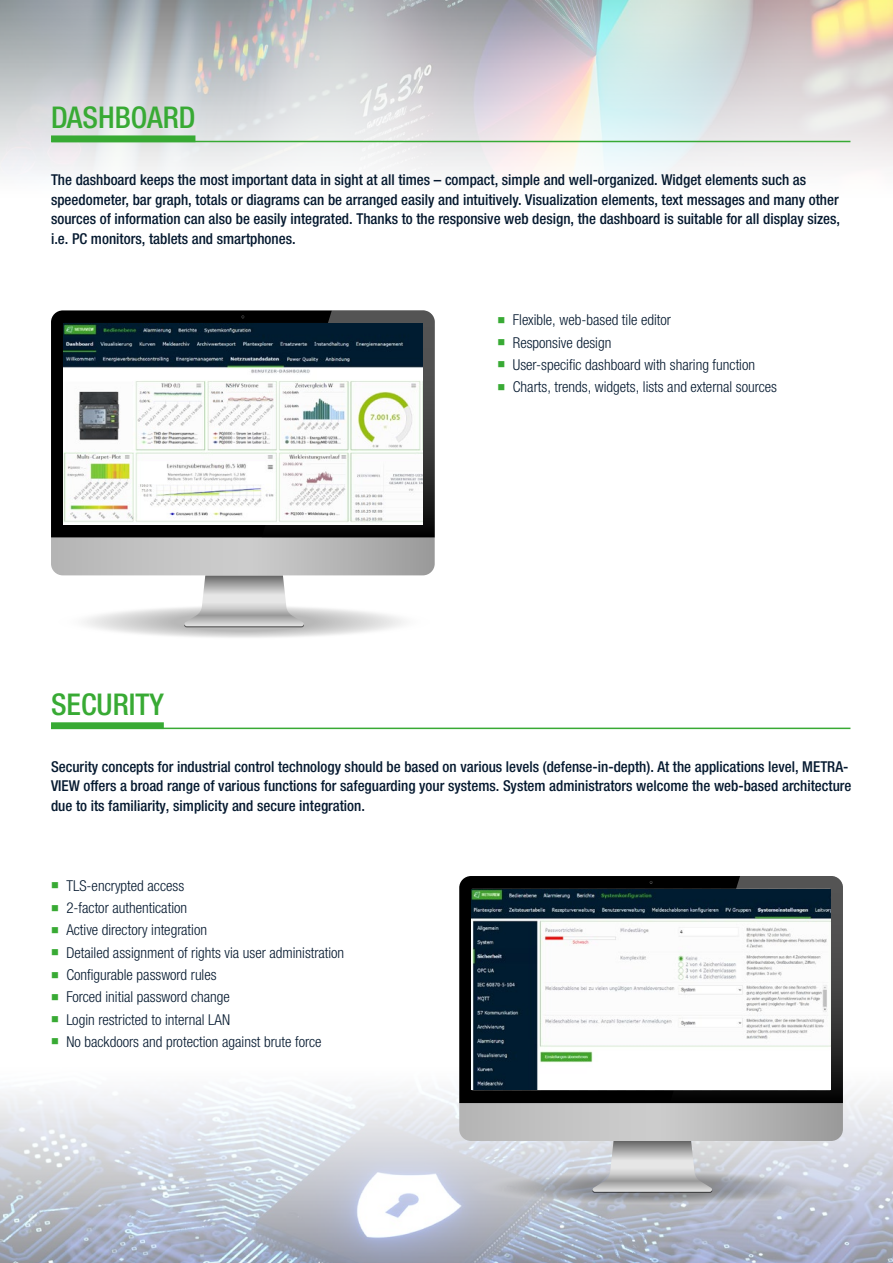
<style>
.page{position:relative;width:893px;height:1263px;background:#fff}
.page>*{position:absolute;margin:0;border:0;box-sizing:border-box;transform-origin:0 0}
.t1{font:500 condensed 30px "Helvetica Neue LTW1 G";color:#38aa34}
.t2{font:500 condensed 15px/19.5px "Helvetica Neue LTW1 G";color:#05192f}
.t3{font:300 condensed 15px "Helvetica Neue LTW1 G";color:#05192f}
.s1{color:#38aa34}
</style>
<div class="page">
<img style="left:1px;top:1091px;width:892px;height:172px">
<img style="left:0;top:1093px;width:1px;height:170px">
<img style="left:0;top:0;width:893px;height:174px">
<hr style="left:51px;top:141px;width:799px;height:1px;background:#38aa34">
<div style="left:51px;top:135px;width:144px;height:7px;background:#38aa34"></div>
<hr style="left:51px;top:728px;width:799px;height:1px;background:#38aa34">
<div style="left:51px;top:722px;width:113px;height:7px;background:#38aa34"></div>
<div style="left:58px;top:604px;width:372px;height:36px;background:#f9f9f9;border-radius:50%"></div>
<div style="left:84px;top:606px;width:320px;height:32px;background:#f0f0f0;border-radius:50%"></div>
<div style="left:98px;top:607px;width:292px;height:30px;background:#e6e6e6;border-radius:50%"></div>
<div style="left:110px;top:608px;width:268px;height:28px;background:#ddd;border-radius:50%"></div>
<div style="left:124px;top:609px;width:240px;height:26px;background:#d3d3d3;border-radius:50%"></div>
<div style="left:139px;top:610px;width:210px;height:24px;background:#cbcbcb;border-radius:50%"></div>
<div style="left:150px;top:611px;width:188px;height:22px;background:#c3c3c3;border-radius:50%"></div>
<svg style="left:174px;top:613px;width:141px;height:18px"></svg>
<svg style="left:51px;top:310px;width:384px;height:317px"></svg>
<img style="left:64px;top:324px;width:358px;height:200px">
<svg style="left:472px;top:1170px;width:361px;height:35px"></svg>
<svg style="left:486px;top:1171px;width:332px;height:33px"></svg>
<svg style="left:501px;top:1172px;width:303px;height:31px"></svg>
<svg style="left:512px;top:1173px;width:280px;height:29px"></svg>
<svg style="left:527px;top:1174px;width:251px;height:27px"></svg>
<svg style="left:538px;top:1175px;width:228px;height:25px"></svg>
<svg style="left:553px;top:1176px;width:199px;height:23px"></svg>
<svg style="left:567px;top:1177px;width:170px;height:21px"></svg>
<svg style="left:579px;top:1178px;width:147px;height:19px"></svg>
<svg style="left:582px;top:1178px;width:141px;height:18px"></svg>
<svg style="left:459px;top:876px;width:384px;height:317px;background:#8f9093"></svg>
<img style="left:472px;top:889px;width:358px;height:201px">
<h1 class="t1" style="left:51px;top:99px;width:146px">DASHBOARD</h1>
<p class="t2" style="left:51px;top:170px;width:791px">The dashboard keeps the most important data in sight at all times – compact, simple and well-organized. Widget elements such as speedometer, bar graph, totals or diagrams can be arranged easily and intuitively. Visualization elements, text messages and many other sources of information can also be easily integrated. Thanks to the responsive web design, the dashboard is suitable for all display sizes, i.e. PC monitors, tablets and smartphones.</p>
<h1 class="t1" style="left:51px;top:686px;width:114px">SECURITY</h1>
<p class="t3" style="left:497px;top:311px;width:175px"><span class="s1">■</span> Flexible, web-based tile editor</p>
<p class="t3" style="left:497px;top:334px;width:115px"><span class="s1">■</span> Responsive design</p>
<p class="t3" style="left:497px;top:356px;width:259px"><span class="s1">■</span> User-specific dashboard with sharing function</p>
<p class="t3" style="left:497px;top:378px;width:281px"><span class="s1">■</span> Charts, trends, widgets, lists and external sources</p>
<p class="t2" style="left:51px;top:757px;width:802px">Security concepts for industrial control technology should be based on various levels (defense-in-depth). At the applications level, METRA-<br>VIEW offers a broad range of various functions for safeguarding your systems. System administrators welcome the web-based architecture due to its familiarity, simplicity and secure integration.</p>
<p class="t3" style="left:51px;top:877px;width:135px"><span class="s1">■</span> TLS-encrypted access</p>
<p class="t3" style="left:51px;top:899px;width:138px"><span class="s1">■</span> 2-factor authentication</p>
<p class="t3" style="left:51px;top:921px;width:158px"><span class="s1">■</span> Active directory integration</p>
<p class="t3" style="left:51px;top:944px;width:295px"><span class="s1">■</span> Detailed assignment of rights via user administration</p>
<p class="t3" style="left:51px;top:966px;width:167px"><span class="s1">■</span> Configurable password rules</p>
<p class="t3" style="left:51px;top:988px;width:180px"><span class="s1">■</span> Forced initial password change</p>
<p class="t3" style="left:51px;top:1010px;width:181px"><span class="s1">■</span> Login restricted to internal LAN</p>
<p class="t3" style="left:51px;top:1033px;width:272px"><span class="s1">■</span> No backdoors and protection against brute force</p>
</div>
